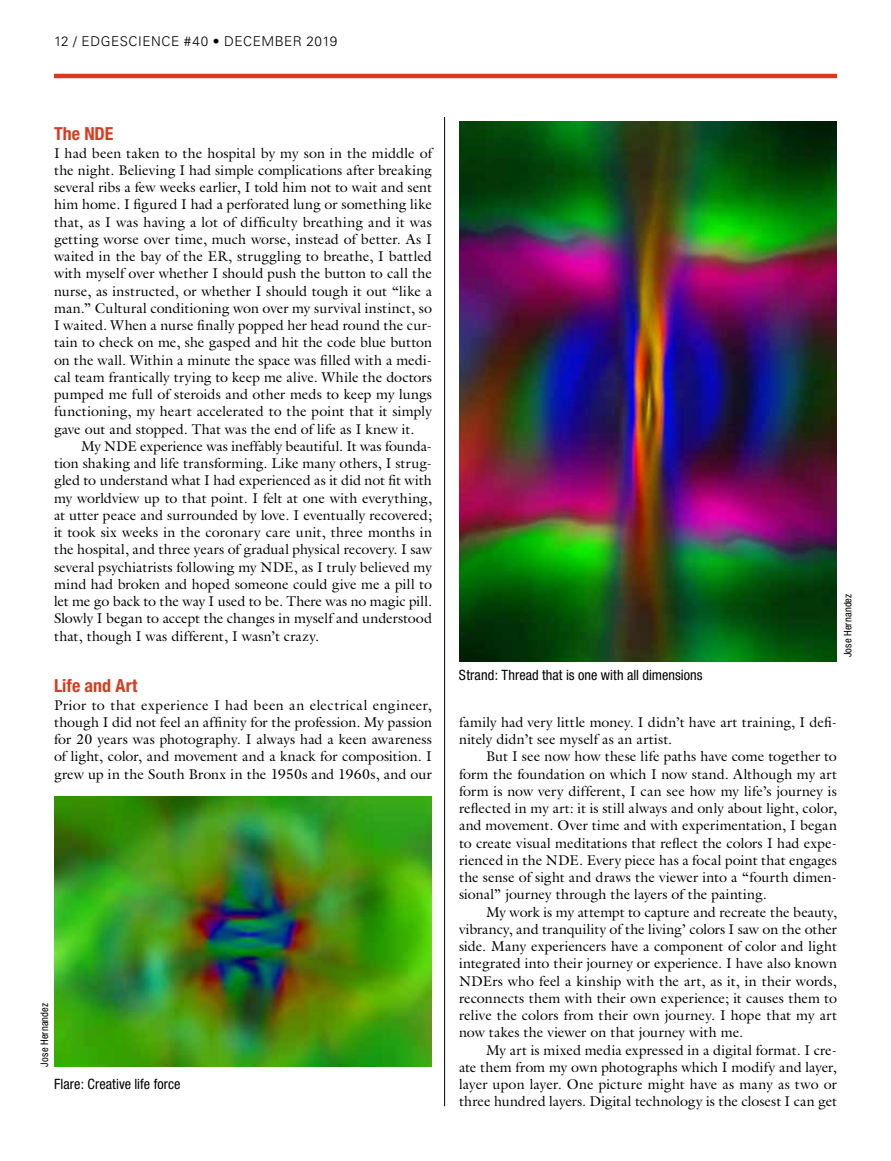
<style>
.page{position:relative;width:891px;height:1161px;background:#fff}
.page>*{position:absolute;margin:0;border:0;box-sizing:border-box;transform-origin:0 0}
.t1{font:700 condensed 18px "Helvetica Neue";color:#d93b20}
.t2{font:14.25px/17.2px "Galliard";letter-spacing:.005em;color:#000;text-align:justify}
.t3{font:condensed 14.25px "Helvetica Neue";letter-spacing:.005em;color:#000}
.t4{font:300 13.5px "Univers";letter-spacing:.04em;color:#000}
.t5{font:condensed 10.5px "Helvetica Neue";letter-spacing:.015em;color:#000}
</style>
<div class="page">
<hr style="left:444px;top:117px;width:1px;height:989px;background:#000">
<hr style="left:54px;top:74px;width:783px;height:4px;background:#d93b20">
<img style="left:459px;top:122px;width:378px;height:539px">
<img style="left:54px;top:796px;width:378px;height:270px">
<p class="t4" style="left:54px;top:33px;width:285px">12 / EDGESCIENCE #40 • DECEMBER 2019</p>
<p class="t1" style="left:54px;top:123px;width:61px">The NDE</p>
<p class="t2" style="left:54px;top:144px;width:380px">I had been taken to the hospital by my son in the middle of the night. Believing I had simple complications after breaking several ribs a few weeks earlier, I told him not to wait and sent him home. I figured I had a perforated lung or something like that, as I was having a lot of difficulty breathing and it was getting worse over time, much worse, instead of better. As I waited in the bay of the ER, struggling to breathe, I battled with myself over whether I should push the button to call the nurse, as instructed, or whether I should tough it out “like a man.” Cultural conditioning won over my survival instinct, so I waited. When a nurse finally popped her head round the cur&shy;tain to check on me, she gasped and hit the code blue button on the wall. Within a minute the space was filled with a medi&shy;cal team frantically trying to keep me alive. While the doctors pumped me full of steroids and other meds to keep my lungs functioning, my heart accelerated to the point that it simply gave out and stopped. That was the end of life as I knew it.</p>
<p class="t2" style="left:54px;top:437px;width:380px;text-indent:27px">My NDE experience was ineffably beautiful. It was founda&shy;tion shaking and life transforming. Like many others, I strug&shy;gled to understand what I had experienced as it did not fit with my worldview up to that point. I felt at one with everything, at utter peace and surrounded by love. I eventually recovered; it took six weeks in the coronary care unit, three months in the hospital, and three years of gradual physical recovery. I saw several psychiatrists following my NDE, as I truly believed my mind had broken and hoped someone could give me a pill to let me go back to the way I used to be. There was no magic pill.<br>Slowly I began to accept the changes in myself and understood that, though I was different, I wasn’t crazy.</p>
<p class="t1" style="left:54px;top:675px;width:85px">Life and Art</p>
<p class="t2" style="left:54px;top:696px;width:380px">Prior to that experience I had been an electrical engineer, though I did not feel an affinity for the profession. My passion for 20 years was photography. I always had a keen awareness of light, color, and movement and a knack for composition. I grew up in the South Bronx in the 1950s and 1960s, and our</p>
<p class="t5" style="left:38px;top:1066px;width:65px;rotate:-90deg">Jose Hernandez</p>
<p class="t3" style="left:54px;top:1076px;width:128px">Flare: Creative life force</p>
<p class="t3" style="left:459px;top:667px;width:245px">Strand: Thread that is one with all dimensions</p>
<p class="t5" style="left:842px;top:657px;width:65px;rotate:-90deg">Jose Hernandez</p>
<p class="t2" style="left:459px;top:713px;width:379px">family had very little money. I didn’t have art training, I defi&shy;nitely didn’t see myself as an artist.</p>
<p class="t2" style="left:459px;top:748px;width:380px;text-indent:27px">But I see now how these life paths have come together to form the foundation on which I now stand. Although my art form is now very different, I can see how my life’s journey is reflected in my art: it is still always and only about light, color, and movement. Over time and with experimentation, I began to create visual meditations that reflect the colors I had expe&shy;rienced in the NDE. Every piece has a focal point that engages the sense of sight and draws the viewer into a “fourth dimen&shy;sional” journey through the layers of the painting.</p>
<p class="t2" style="left:459px;top:903px;width:380px;text-indent:27px">My work is my attempt to capture and recreate the beauty, vibrancy, and tranquility of the living’ colors I saw on the other side. Many experiencers have a component of color and light integrated into their journey or experience. I have also known NDErs who feel a kinship with the art, as it, in their words, reconnects them with their own experience; it causes them to relive the colors from their own journey. I hope that my art now takes the viewer on that journey with me.</p>
<p class="t2" style="left:459px;top:1041px;width:380px;text-indent:27px">My art is mixed media expressed in a digital format. I cre&shy;ate them from my own photographs which I modify and layer, layer upon layer. One picture might have as many as two or three hundred layers. Digital technology is the closest I can get</p>
</div>
